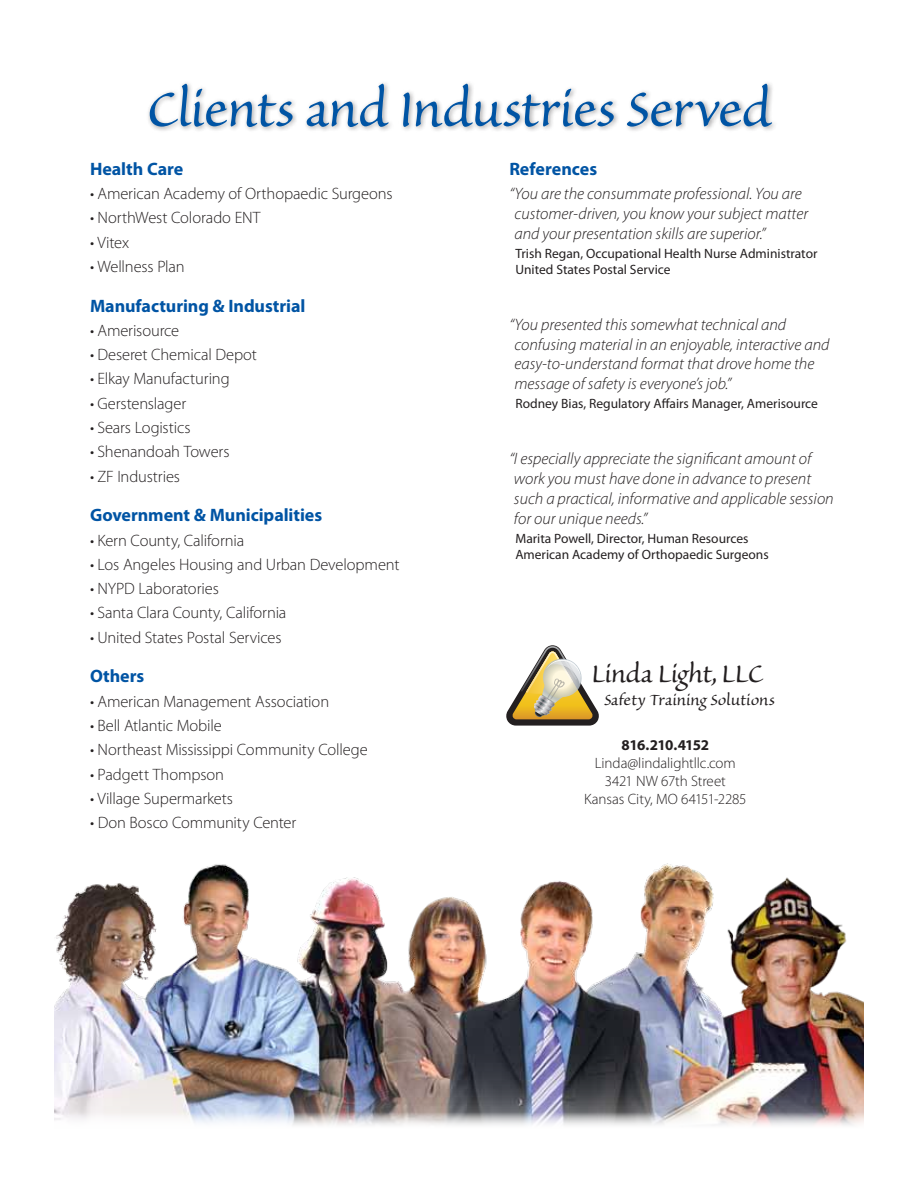
<style>
.page{position:relative;width:918px;height:1188px;background:#fff}
.page>*{position:absolute;margin:0;border:0;box-sizing:border-box;transform-origin:0 0}
.t1{font:63px "Sanvito";letter-spacing:-.015em;color:#0054a4}
.t2{font:31.5px "Sanvito";letter-spacing:-.025em;color:#231f20}
.t3{font:19.5px "Sanvito";color:#231f20}
.t4{font:700 18px "Myriad Pro";letter-spacing:-.005em;color:#0054a4}
.t5{font:300 16.5px "Myriad Pro";letter-spacing:-.005em;color:#231f20}
.t6{font:italic 300 16.5px/19.8px "Myriad Pro";color:#231f20}
.t7{font:300 15px/18px "Myriad Pro";letter-spacing:-.005em;color:#231f20;text-align:center}
.t8{font:700 15px "Myriad Pro";letter-spacing:-.04em;color:#231f20}
.t9{font:13.5px/16.2px "Myriad Pro";color:#231f20}
</style>
<div class="page">
<img style="left:54px;top:863px;width:810px;height:262px">
<div style="left:146px;top:80px;width:632px;height:53px;background:#231f20;opacity:.4"></div>
<svg style="left:506px;top:645px;width:93px;height:81px"></svg>
<h1 class="t1" style="left:147px;top:78px;width:626px">Clients and Industries Served</h1>
<p class="t4" style="left:90px;top:157px;width:95px">Health Care</p>
<p class="t5" style="left:90px;top:184px;width:304px">• American Academy of Orthopaedic Surgeons</p>
<p class="t5" style="left:90px;top:208px;width:172px">• NorthWest Colorado ENT</p>
<p class="t5" style="left:90px;top:232px;width:41px">• Vitex</p>
<p class="t5" style="left:90px;top:257px;width:96px">• Wellness Plan</p>
<p class="t4" style="left:90px;top:294px;width:217px">Manufacturing &amp; Industrial</p>
<p class="t5" style="left:90px;top:320px;width:91px">• Amerisource</p>
<p class="t5" style="left:90px;top:345px;width:168px">• Deseret Chemical Depot</p>
<p class="t5" style="left:90px;top:369px;width:141px">• Elkay Manufacturing</p>
<p class="t5" style="left:90px;top:393px;width:98px">• Gerstenslager</p>
<p class="t5" style="left:90px;top:418px;width:102px">• Sears Logistics</p>
<p class="t5" style="left:90px;top:442px;width:141px">• Shenandoah Towers</p>
<p class="t5" style="left:90px;top:466px;width:92px">• ZF Industries</p>
<p class="t4" style="left:90px;top:503px;width:234px">Government &amp; Municipalities</p>
<p class="t5" style="left:90px;top:530px;width:156px">• Kern County, California</p>
<p class="t5" style="left:90px;top:554px;width:311px">• Los Angeles Housing and Urban Development</p>
<p class="t5" style="left:90px;top:579px;width:130px">• NYPD Laboratories</p>
<p class="t5" style="left:90px;top:603px;width:198px">• Santa Clara County, California</p>
<p class="t5" style="left:90px;top:627px;width:193px">• United States Postal Services</p>
<p class="t4" style="left:90px;top:665px;width:56px">Others</p>
<p class="t5" style="left:90px;top:691px;width:241px">• American Management Association</p>
<p class="t5" style="left:90px;top:716px;width:133px">• Bell Atlantic Mobile</p>
<p class="t5" style="left:90px;top:740px;width:279px">• Northeast Mississippi Community College</p>
<p class="t5" style="left:90px;top:764px;width:136px">• Padgett Thompson</p>
<p class="t5" style="left:90px;top:788px;width:145px">• Village Supermarkets</p>
<p class="t5" style="left:90px;top:813px;width:208px">• Don Bosco Community Center</p>
<p class="t4" style="left:509px;top:157px;width:89px">References</p>
<p class="t6" style="left:515px;top:184px;width:295px;text-indent:-5px">“You are the consummate professional. You are customer-driven, you know your subject matter and your presentation skills are superior.”</p>
<p class="t9" style="left:515px;top:245px;width:304px">Trish Regan, Occupational Health Nurse Administrator<br>United States Postal Service</p>
<p class="t6" style="left:515px;top:314px;width:316px;text-indent:-5px">“You presented this somewhat technical and confusing material in an enjoyable, interactive and easy-to-understand format that drove home the message of safety is everyone’s job.”</p>
<p class="t9" style="left:515px;top:396px;width:304px">Rodney Bias, Regulatory Affairs Manager, Amerisource</p>
<p class="t6" style="left:509px;top:449px;width:326px">“I especially appreciate the significant amount of work you must have done in advance to present such a practical, informative and applicable session for our unique needs.”</p>
<p class="t9" style="left:515px;top:530px;width:255px">Marita Powell, Director, Human Resources<br>American Academy of Orthopaedic Surgeons</p>
<h2 class="t2" style="left:591px;top:658px;width:174px">Linda Light, LLC</h2>
<p class="t3" style="left:604px;top:690px;width:172px">Safety Training Solutions</p>
<p class="t8" style="left:622px;top:735px;width:89px">816.210.4152</p>
<p class="t7" style="left:584px;top:754px;width:164px">Linda@lindalightllc.com<br>3421 NW 67th Street<br>Kansas City, MO 64151-2285</p>
</div>
